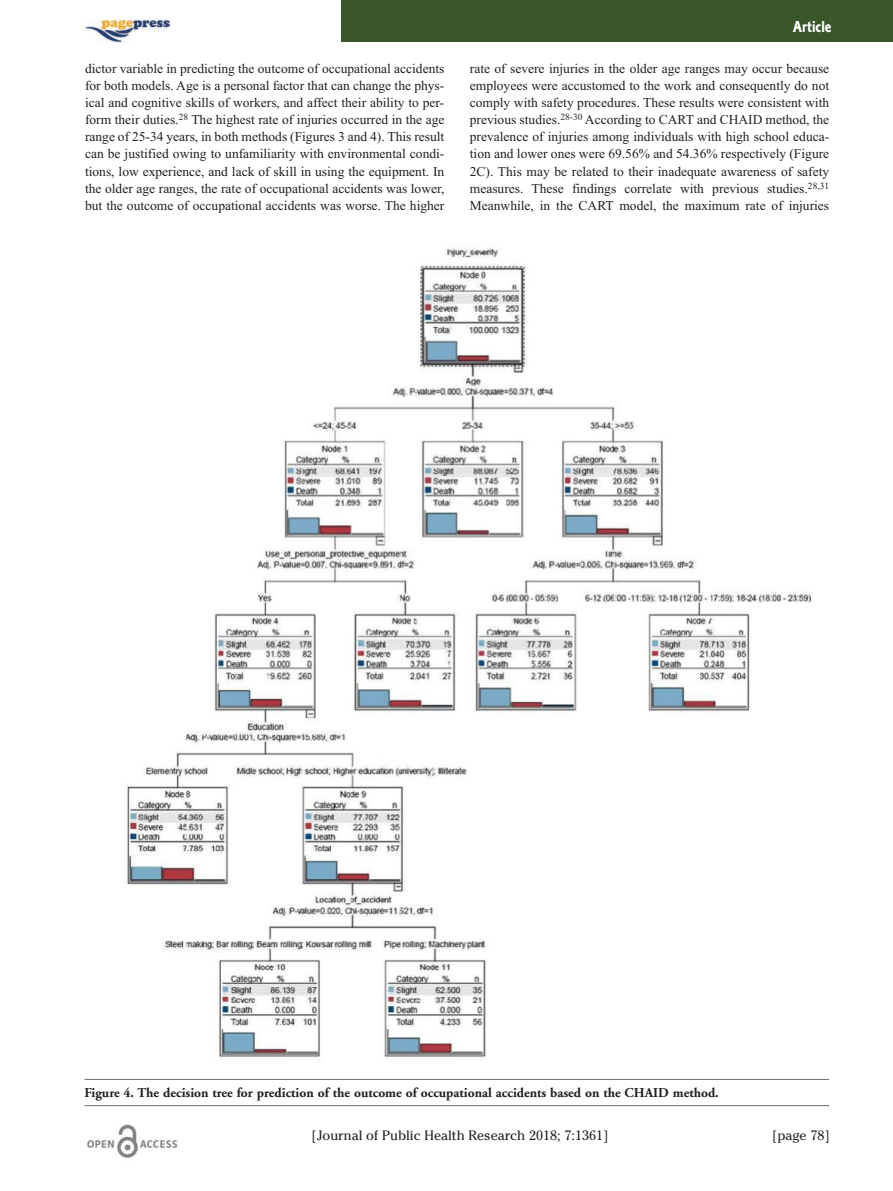
<style>
.page{position:relative;width:893px;height:1191px;background:#fff}
.page>*{position:absolute;margin:0;border:0;box-sizing:border-box;transform-origin:0 0}
.t1{font:16.5px "Corinthian Bold Condensed Plain";color:#fff}
.t2{font:13.5px/17.1px "Times New Roman";color:#231f20;text-align:justify}
.t3{font:700 13.5px "Adobe Garamond";color:#231f20}
.t4{font:13.5px "Cheltenham";color:#231f20}
</style>
<div class="page">
<div style="left:342px;top:0;width:551px;height:41px;background:#395728"></div>
<img style="left:85px;top:19px;width:85px;height:24px">
<img style="left:86px;top:1124px;width:92px;height:35px">
<img style="left:124px;top:248px;width:688px;height:810px">
<hr style="left:85px;top:1079px;width:744px;height:1px;background:#6c6d70">
<hr style="left:85px;top:1105px;width:744px;height:1px;background:#6c6d70">
<p class="t1" style="left:793px;top:21px;width:40px">Article</p>
<p class="t2" style="left:85px;top:60px;width:361px">dictor variable in predicting the outcome of occupational accidents for both models. Age is a personal factor that can change the phys&shy;ical and cognitive skills of workers, and affect their ability to per&shy;form their duties.<sup>28</sup> The highest rate of injuries occurred in the age range of 25-34 years, in both methods (Figures 3 and 4). This result can be justified owing to unfamiliarity with environmental condi&shy;tions, low experience, and lack of skill in using the equipment. In the older age ranges, the rate of occupational accidents was lower, but the outcome of occupational accidents was worse. The higher</p>
<p class="t2" style="left:470px;top:60px;width:361px">rate of severe injuries in the older age ranges may occur because employees were accustomed to the work and consequently do not comply with safety procedures. These results were consistent with previous studies.<sup>28-30</sup> According to CART and CHAID method, the prevalence of injuries among individuals with high school educa&shy;tion and lower ones were 69.56% and 54.36% respectively (Figure 2C). This may be related to their inadequate awareness of safety measures. These findings correlate with previous studies.<sup>28,31<br></sup>Meanwhile, in the CART model, the maximum rate of injuries</p>
<p class="t3" style="left:85px;top:1087px;width:636px">Figure 4. The decision tree for prediction of the outcome of occupational accidents based on the CHAID method.</p>
<p class="t4" style="left:311px;top:1127px;width:299px">[Journal of Public Health Research 2018; 7:1361]</p>
<p class="t4" style="left:772px;top:1127px;width:59px">[page 78]</p>
</div>
